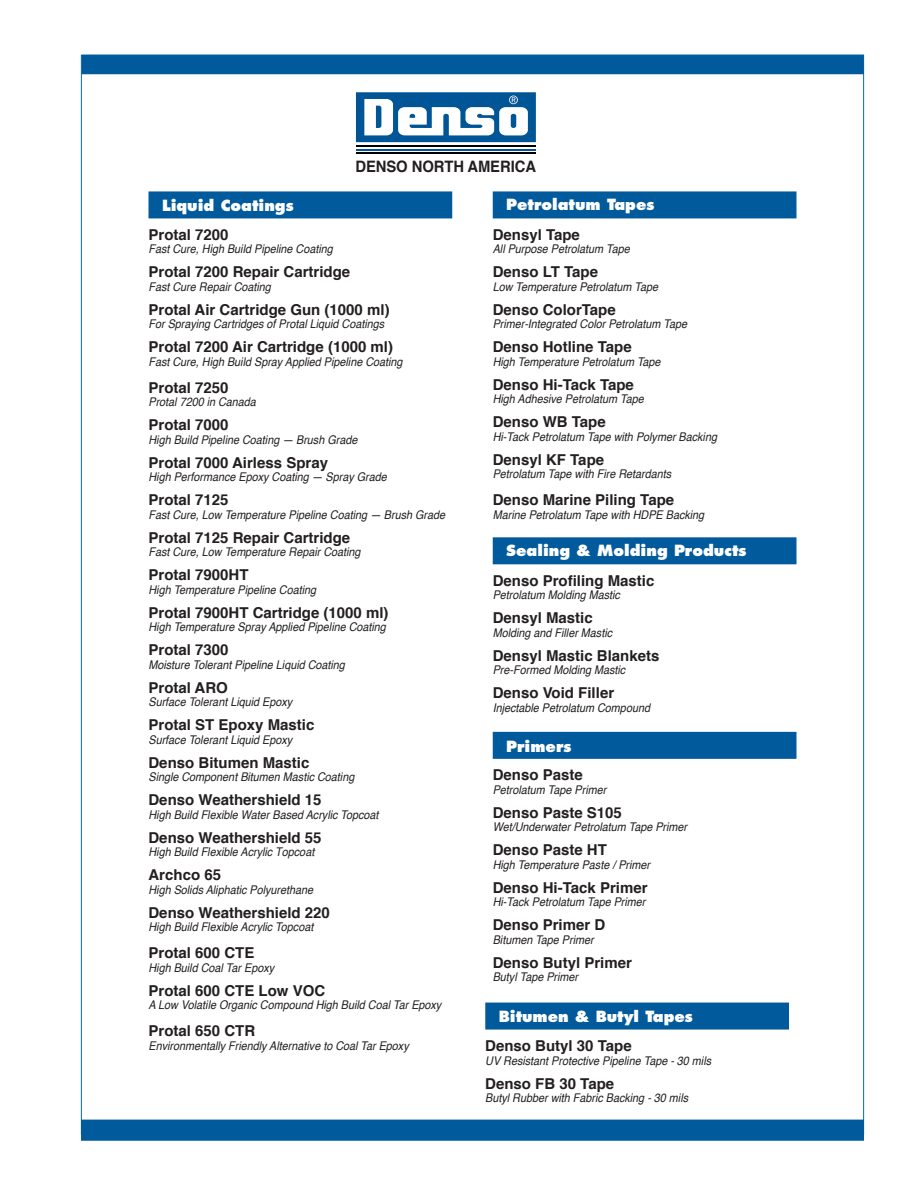
<style>
.page{position:relative;width:918px;height:1188px;background:#fff}
.page>*{position:absolute;margin:0;border:0;box-sizing:border-box;transform-origin:0 0}
.t1{font:700 15.75px "Helvetica";letter-spacing:-.005em;color:#231f20;scale:.94 1}
.t2{font:700 15px "Helvetica";color:#231f20}
.t3{font:800 15px "Futura";color:#fff}
.t4{font:italic 12px "Helvetica";color:#231f20;scale:.9 1}
</style>
<div class="page">
<div style="left:82px;top:56px;width:781px;height:18px;background:#005a9c"></div>
<div style="left:82px;top:55px;width:782px;height:19px;border:2px solid #005a9c"></div>
<div style="left:82px;top:1120px;width:781px;height:20px;background:#005a9c"></div>
<div style="left:81px;top:1120px;width:783px;height:21px;border:2px solid #005a9c"></div>
<hr style="left:356px;top:146px;width:180px;height:1px;background:#000">
<hr style="left:356px;top:149px;width:180px;height:2px;background:#005596">
<hr style="left:356px;top:152px;width:180px;height:2px;background:#000">
<svg style="left:356px;top:92px;width:180px;height:50px"></svg>
<div style="left:148px;top:191px;width:304px;height:27px;background:#005a9c"></div>
<div style="left:493px;top:191px;width:303px;height:27px;background:#005a9c"></div>
<div style="left:493px;top:537px;width:303px;height:27px;background:#005a9c"></div>
<div style="left:493px;top:732px;width:303px;height:27px;background:#005a9c"></div>
<div style="left:485px;top:1003px;width:304px;height:27px;background:#005a9c"></div>
<h1 class="t1" style="left:355px;top:160px;width:194px">DENSO NORTH AMERICA</h1>
<p class="t3" style="left:162px;top:198px;width:133px">Liquid Coatings</p>
<p class="t2" style="left:148px;top:228px;width:82px">Protal 7200</p>
<p class="t4" style="left:148px;top:244px;width:206px">Fast Cure, High Build Pipeline Coating</p>
<p class="t2" style="left:148px;top:266px;width:203px">Protal 7200 Repair Cartridge</p>
<p class="t4" style="left:148px;top:282px;width:138px">Fast Cure Repair Coating</p>
<p class="t2" style="left:148px;top:303px;width:243px">Protal Air Cartridge Gun (1000 ml)</p>
<p class="t4" style="left:148px;top:319px;width:263px">For Spraying Cartridges of Protal Liquid Coatings</p>
<p class="t2" style="left:148px;top:341px;width:246px">Protal 7200 Air Cartridge (1000 ml)</p>
<p class="t4" style="left:148px;top:357px;width:284px">Fast Cure, High Build Spray Applied Pipeline Coating</p>
<p class="t2" style="left:148px;top:381px;width:82px">Protal 7250</p>
<p class="t4" style="left:148px;top:397px;width:121px">Protal 7200 in Canada</p>
<p class="t2" style="left:148px;top:419px;width:82px">Protal 7000</p>
<p class="t4" style="left:148px;top:435px;width:234px">High Build Pipeline Coating — Brush Grade</p>
<p class="t2" style="left:148px;top:456px;width:181px">Protal 7000 Airless Spray</p>
<p class="t4" style="left:148px;top:472px;width:266px">High Performance Epoxy Coating — Spray Grade</p>
<p class="t2" style="left:148px;top:494px;width:82px">Protal 7125</p>
<p class="t4" style="left:148px;top:510px;width:331px">Fast Cure, Low Temperature Pipeline Coating — Brush Grade</p>
<p class="t2" style="left:148px;top:531px;width:203px">Protal 7125 Repair Cartridge</p>
<p class="t4" style="left:148px;top:547px;width:237px">Fast Cure, Low Temperature Repair Coating</p>
<p class="t2" style="left:148px;top:569px;width:102px">Protal 7900HT</p>
<p class="t4" style="left:148px;top:585px;width:188px">High Temperature Pipeline Coating</p>
<p class="t2" style="left:148px;top:606px;width:242px">Protal 7900HT Cartridge (1000 ml)</p>
<p class="t4" style="left:148px;top:622px;width:265px">High Temperature Spray Applied Pipeline Coating</p>
<p class="t2" style="left:148px;top:644px;width:82px">Protal 7300</p>
<p class="t4" style="left:148px;top:660px;width:220px">Moisture Tolerant Pipeline Liquid Coating</p>
<p class="t2" style="left:148px;top:681px;width:81px">Protal ARO</p>
<p class="t4" style="left:148px;top:697px;width:161px">Surface Tolerant Liquid Epoxy</p>
<p class="t2" style="left:148px;top:719px;width:167px">Protal ST Epoxy Mastic</p>
<p class="t4" style="left:148px;top:735px;width:161px">Surface Tolerant Liquid Epoxy</p>
<p class="t2" style="left:148px;top:756px;width:162px">Denso Bitumen Mastic</p>
<p class="t4" style="left:148px;top:772px;width:230px">Single Component Bitumen Mastic Coating</p>
<p class="t2" style="left:148px;top:794px;width:175px">Denso Weathershield 15</p>
<p class="t4" style="left:148px;top:810px;width:257px">High Build Flexible Water Based Acrylic Topcoat</p>
<p class="t2" style="left:148px;top:831px;width:175px">Denso Weathershield 55</p>
<p class="t4" style="left:148px;top:847px;width:186px">High Build Flexible Acrylic Topcoat</p>
<p class="t2" style="left:148px;top:866px;width:74px">Archco 65</p>
<p class="t4" style="left:148px;top:885px;width:184px">High Solids Aliphatic Polyurethane</p>
<p class="t2" style="left:148px;top:906px;width:183px">Denso Weathershield 220</p>
<p class="t4" style="left:148px;top:922px;width:185px">High Build Flexible Acrylic Topcoat</p>
<p class="t2" style="left:148px;top:947px;width:107px">Protal 600 CTE</p>
<p class="t4" style="left:148px;top:963px;width:141px">High Build Coal Tar Epoxy</p>
<p class="t2" style="left:148px;top:984px;width:178px">Protal 600 CTE Low VOC</p>
<p class="t4" style="left:148px;top:1000px;width:327px">A Low Volatile Organic Compound High Build Coal Tar Epoxy</p>
<p class="t2" style="left:148px;top:1025px;width:108px">Protal 650 CTR</p>
<p class="t4" style="left:148px;top:1041px;width:291px">Environmentally Friendly Alternative to Coal Tar Epoxy</p>
<p class="t3" style="left:506px;top:198px;width:150px">Petrolatum Tapes</p>
<p class="t2" style="left:493px;top:228px;width:89px">Densyl Tape</p>
<p class="t4" style="left:493px;top:244px;width:154px">All Purpose Petrolatum Tape</p>
<p class="t2" style="left:493px;top:266px;width:107px">Denso LT Tape</p>
<p class="t4" style="left:493px;top:282px;width:185px">Low Temperature Petrolatum Tape</p>
<p class="t2" style="left:493px;top:303px;width:125px">Denso ColorTape</p>
<p class="t4" style="left:493px;top:319px;width:218px">Primer-Integrated Color Petrolatum Tape</p>
<p class="t2" style="left:493px;top:341px;width:140px">Denso Hotline Tape</p>
<p class="t4" style="left:493px;top:357px;width:188px">High Temperature Petrolatum Tape</p>
<p class="t2" style="left:493px;top:378px;width:143px">Denso Hi-Tack Tape</p>
<p class="t4" style="left:493px;top:394px;width:169px">High Adhesive Petrolatum Tape</p>
<p class="t2" style="left:493px;top:416px;width:115px">Denso WB Tape</p>
<p class="t4" style="left:493px;top:432px;width:251px">Hi-Tack Petrolatum Tape with Polymer Backing</p>
<p class="t2" style="left:493px;top:453px;width:113px">Densyl KF Tape</p>
<p class="t4" style="left:493px;top:469px;width:200px">Petrolatum Tape with Fire Retardants</p>
<p class="t2" style="left:493px;top:494px;width:183px">Denso Marine Piling Tape</p>
<p class="t4" style="left:493px;top:510px;width:236px">Marine Petrolatum Tape with HDPE Backing</p>
<p class="t3" style="left:506px;top:544px;width:242px">Sealing &amp; Molding Products</p>
<p class="t2" style="left:493px;top:574px;width:163px">Denso Profiling Mastic</p>
<p class="t4" style="left:493px;top:590px;width:143px">Petrolatum Molding Mastic</p>
<p class="t2" style="left:493px;top:612px;width:102px">Densyl Mastic</p>
<p class="t4" style="left:493px;top:627px;width:134px">Molding and Filler Mastic</p>
<p class="t2" style="left:493px;top:649px;width:168px">Densyl Mastic Blankets</p>
<p class="t4" style="left:493px;top:665px;width:149px">Pre-Formed Molding Mastic</p>
<p class="t2" style="left:493px;top:687px;width:123px">Denso Void Filler</p>
<p class="t4" style="left:493px;top:702px;width:176px">Injectable Petrolatum Compound</p>
<p class="t3" style="left:506px;top:740px;width:67px">Primers</p>
<p class="t2" style="left:493px;top:769px;width:92px">Denso Paste</p>
<p class="t4" style="left:493px;top:784px;width:128px">Petrolatum Tape Primer</p>
<p class="t2" style="left:493px;top:806px;width:131px">Denso Paste S105</p>
<p class="t4" style="left:493px;top:822px;width:218px">Wet/Underwater Petrolatum Tape Primer</p>
<p class="t2" style="left:493px;top:844px;width:116px">Denso Paste HT</p>
<p class="t4" style="left:493px;top:859px;width:176px">High Temperature Paste / Primer</p>
<p class="t2" style="left:493px;top:881px;width:156px">Denso Hi-Tack Primer</p>
<p class="t4" style="left:493px;top:897px;width:171px">Hi-Tack Petrolatum Tape Primer</p>
<p class="t2" style="left:493px;top:919px;width:114px">Denso Primer D</p>
<p class="t4" style="left:493px;top:934px;width:114px">Bitumen Tape Primer</p>
<p class="t2" style="left:493px;top:956px;width:141px">Denso Butyl Primer</p>
<p class="t4" style="left:493px;top:972px;width:96px">Butyl Tape Primer</p>
<p class="t3" style="left:499px;top:1010px;width:196px">Bitumen &amp; Butyl Tapes</p>
<p class="t2" style="left:485px;top:1040px;width:148px">Denso Butyl 30 Tape</p>
<p class="t4" style="left:485px;top:1055px;width:252px">UV Resistant Protective Pipeline Tape - 30 mils</p>
<p class="t2" style="left:485px;top:1077px;width:130px">Denso FB 30 Tape</p>
<p class="t4" style="left:485px;top:1093px;width:227px">Butyl Rubber with Fabric Backing - 30 mils</p>
</div>
